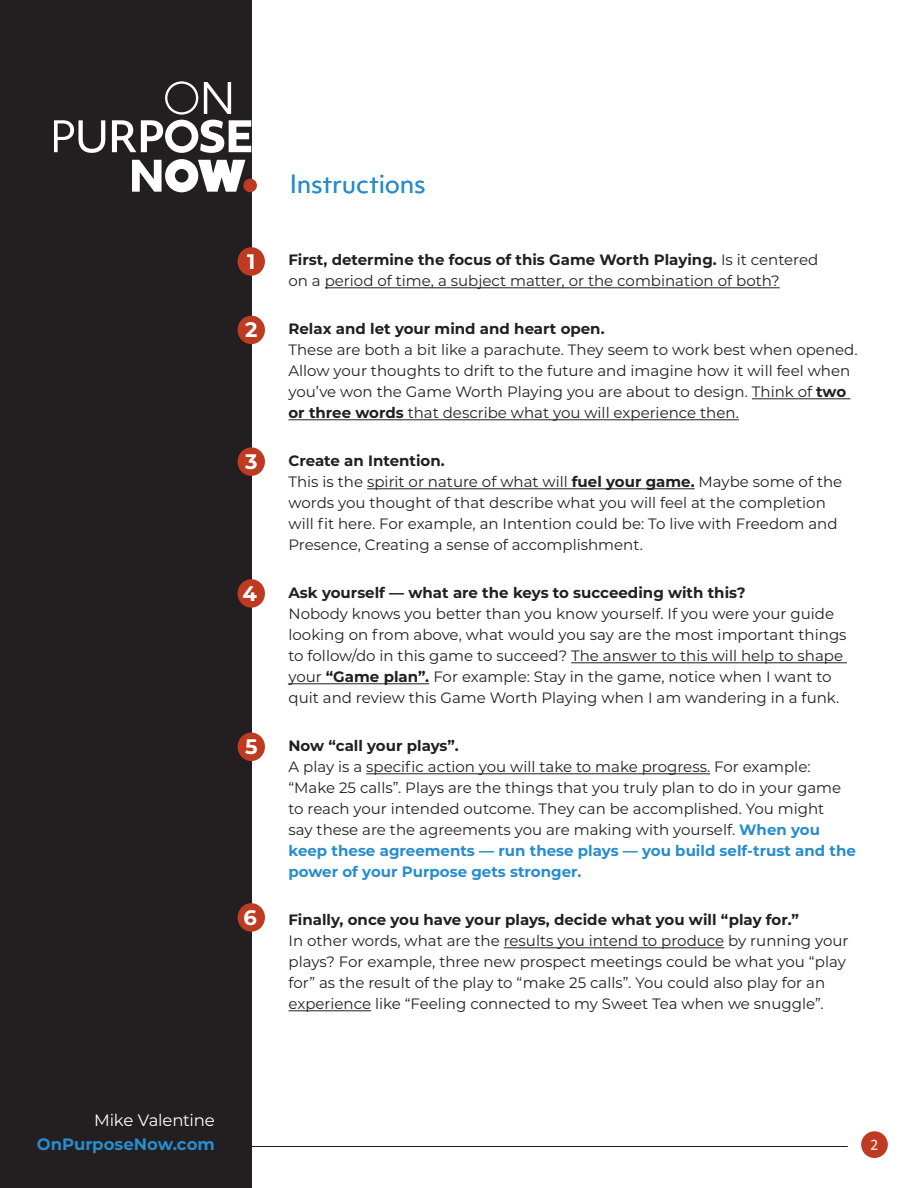
<style>
.page{position:relative;width:918px;height:1188px;background:#fff}
.page>*{position:absolute;margin:0;border:0;box-sizing:border-box;transform-origin:0 0}
.t1{font:24px "Objektiv Mk 1";letter-spacing:-.005em;color:#278dcd}
.t2{font:700 21px "Montserrat";color:#fff}
.t3{font:700 16.5px/24px "Montserrat";color:#278dcd;text-align:right}
.t4{font:15px/21px "Montserrat";color:#231f20}
.t5{font:500 13.5px "Objektiv Mk 1";color:#e6dfd9}
.s1{font-weight:700}
.s2{font-weight:700;color:#278dcd}
.s3{font-weight:400;color:#fff}
</style>
<div class="page">
<div style="left:861px;top:1131px;width:27px;height:27px;background:#be3a20;border-radius:50%"></div>
<hr style="left:251px;top:1146px;width:597px;height:1px;background:#231f20">
<div style="left:0;top:0;width:251px;height:1188px;background:#231f20"></div>
<svg style="left:54px;top:120px;width:51px;height:33px"></svg>
<svg style="left:112px;top:81px;width:139px;height:72px"></svg>
<svg style="left:132px;top:159px;width:113px;height:33px"></svg>
<div style="left:243px;top:179px;width:14px;height:13px;background:#be3a20;border-radius:50%"></div>
<div style="left:238px;top:247px;width:27px;height:29px;background:#be3a20;border-radius:50%"></div>
<div style="left:238px;top:316px;width:27px;height:28px;background:#be3a20;border-radius:50%"></div>
<div style="left:238px;top:447px;width:27px;height:29px;background:#be3a20;border-radius:50%"></div>
<div style="left:238px;top:579px;width:27px;height:29px;background:#be3a20;border-radius:50%"></div>
<div style="left:238px;top:733px;width:27px;height:28px;background:#be3a20;border-radius:50%"></div>
<div style="left:238px;top:903px;width:27px;height:29px;background:#be3a20;border-radius:50%"></div>
<hr style="left:325px;top:287px;width:455px;height:1px;background:#231f20">
<hr style="left:752px;top:398px;width:98px;height:1px;background:#231f20">
<hr style="left:288px;top:419px;width:451px;height:1px;background:#231f20">
<hr style="left:367px;top:488px;width:328px;height:1px;background:#231f20">
<hr style="left:571px;top:662px;width:276px;height:1px;background:#231f20">
<hr style="left:288px;top:683px;width:141px;height:1px;background:#231f20">
<hr style="left:366px;top:773px;width:344px;height:1px;background:#231f20">
<hr style="left:504px;top:947px;width:220px;height:1px;background:#231f20">
<hr style="left:288px;top:1010px;width:83px;height:1px;background:#231f20">
<p class="t2" style="left:247px;top:246px;width:10px">1</p>
<p class="t2" style="left:245px;top:314px;width:14px">2</p>
<p class="t2" style="left:245px;top:446px;width:14px">3</p>
<p class="t2" style="left:243px;top:578px;width:16px">4</p>
<p class="t2" style="left:245px;top:731px;width:14px">5</p>
<p class="t2" style="left:244px;top:902px;width:15px">6</p>
<p class="t1" style="left:290px;top:167px;width:137px">Instructions</p>
<p class="t4" style="left:288px;top:249px;width:531px"><span class="s1">First, determine the focus of this Game Worth Playing.</span> Is it centered on a period of time, a subject matter, or the combination of both?</p>
<p class="t4" style="left:289px;top:318px;width:571px"><span class="s1">Relax and let your mind and heart open.<br></span>These are both a bit like a parachute. They seem to work best when opened.<br>Allow your thoughts to drift to the future and imagine how it will feel when you’ve won the Game Worth Playing you are about to design. Think of <span class="s1">two or three words</span> that describe what you will experience then.</p>
<p class="t4" style="left:289px;top:450px;width:555px"><span class="s1">Create an Intention.<br></span>This is the spirit or nature of what will <span class="s1">fuel your game.</span> Maybe some of the words you thought of that describe what you will feel at the completion will fit here. For example, an Intention could be: To live with Freedom and Presence, Creating a sense of accomplishment.</p>
<p class="t4" style="left:289px;top:582px;width:560px"><span class="s1">Ask yourself — what are the keys to succeeding with this?<br></span>Nobody knows you better than you know yourself. If you were your guide looking on from above, what would you say are the most important things to follow/do in this game to succeed? The answer to this will help to shape your <span class="s1">“Game plan”.</span> For example: Stay in the game, notice when I want to quit and review this Game Worth Playing when I am wandering in a funk.</p>
<p class="t4" style="left:289px;top:735px;width:569px"><span class="s1">Now “call your plays”.<br></span>A play is a specific action you will take to make progress. For example: “Make 25 calls”. Plays are the things that you truly plan to do in your game to reach your intended outcome. They can be accomplished. You might<br>say these are the agreements you are making with yourself. <span class="s2">When you keep these agreements — run these plays — you build self-trust and the power of your Purpose gets stronger.</span></p>
<p class="t4" style="left:289px;top:909px;width:562px"><span class="s1">Finally, once you have your plays, decide what you will “play for.”<br></span>In other words, what are the results you intend to produce by running your plays? For example, three new prospect meetings could be what you “play for” as the result of the play to “make 25 calls”. You could also play for an experience like “Feeling connected to my Sweet Tea when we snuggle”.</p>
<p class="t3" style="left:37px;top:1107px;width:179px"><span class="s3">Mike Valentine<br></span>OnPurposeNow.com</p>
<p class="t5" style="left:870px;top:1136px;width:10px">2</p>
</div>
